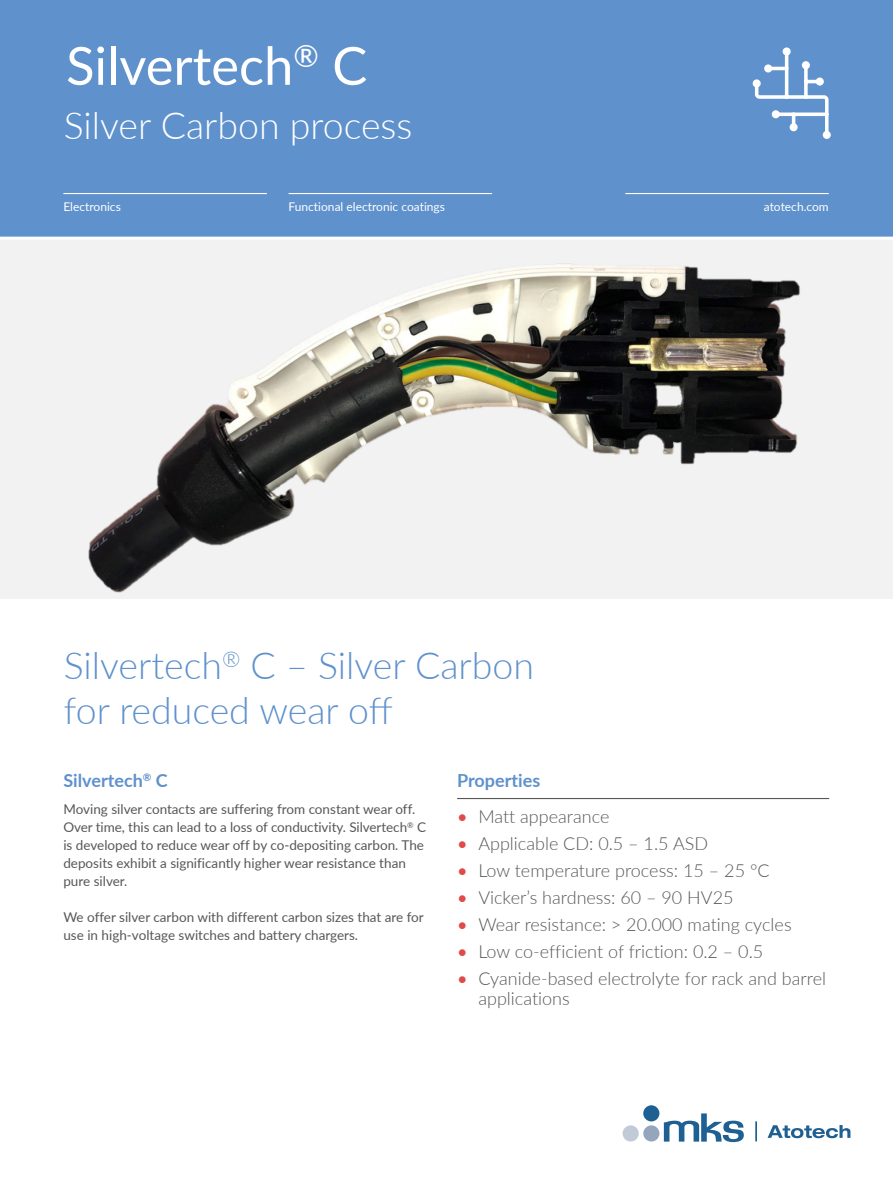
<style>
.page{position:relative;width:893px;height:1191px;background:#fff}
.page>*{position:absolute;margin:0;border:0;box-sizing:border-box;transform-origin:0 0}
.t1{font:52.5px "Lato";color:#fff}
.t2{font:300 37.5px "Lato";color:#5f91cc}
.t3{font:300 37.5px "Lato";color:#fff}
.t4{font:300 18px/19.5px "Lato";color:#575756}
.t5{font:700 18px "Lato";color:#5f91cc}
.t6{font:13.5px/18px "Lato";color:#575756}
.t7{font:12px "Lato";color:#fff}
.s1{font-weight:400;color:#e04a4b}
</style>
<div class="page">
<svg style="left:767px;top:1125px;width:83px;height:13px"></svg>
<div style="left:643px;top:1105px;width:16px;height:16px;background:#1f6092;border-radius:50%"></div>
<div style="left:643px;top:1125px;width:16px;height:16px;background:#95a6bc;border-radius:50%"></div>
<div style="left:623px;top:1125px;width:16px;height:16px;background:#c1cad6;border-radius:50%"></div>
<svg style="left:664px;top:1113px;width:80px;height:29px"></svg>
<hr style="left:755px;top:1121px;width:2px;height:20px;background:#1f6092">
<div style="left:0;top:238px;width:893px;height:360px;background:#f2f2f2"></div>
<div style="left:0;top:0;width:893px;height:238px;background:#5f91cc"></div>
<hr style="left:0;top:237px;width:893px;height:3px;background:#fff">
<svg style="left:753px;top:48px;width:76px;height:56px"></svg>
<div style="left:802px;top:61px;width:8px;height:8px;background:#fff;border-radius:50%"></div>
<div style="left:783px;top:47px;width:8px;height:9px;background:#fff;border-radius:50%"></div>
<div style="left:816px;top:78px;width:8px;height:8px;background:#fff;border-radius:50%"></div>
<div style="left:753px;top:79px;width:8px;height:8px;background:#fff;border-radius:50%"></div>
<div style="left:764px;top:64px;width:8px;height:8px;background:#fff;border-radius:50%"></div>
<hr style="left:457px;top:798px;width:372px;height:1px;background:#575756">
<img style="left:43px;top:104px;width:850px;height:495px">
<p class="t1" style="left:66px;top:28px;width:303px">Silvertech<sup>®</sup> C</p>
<p class="t3" style="left:64px;top:99px;width:350px">Silver Carbon process</p>
<p class="t7" style="left:63px;top:198px;width:59px">Electronics</p>
<p class="t7" style="left:289px;top:198px;width:158px">Functional electronic coatings</p>
<p class="t7" style="left:764px;top:198px;width:67px">atotech.com</p>
<p class="t2" style="left:64px;top:639px;width:472px">Silvertech<sup>®</sup> C – Silver Carbon</p>
<p class="t2" style="left:64px;top:684px;width:331px">for reduced wear off</p>
<p class="t5" style="left:63px;top:767px;width:106px">Silvertech<sup>®</sup> C</p>
<p class="t6" style="left:63px;top:800px;width:364px">Moving silver contacts are suffering from constant wear off.<br>Over time, this can lead to a loss of conductivity. Silvertech<sup>®</sup> C is developed to reduce wear off by co-depositing carbon. The deposits exhibit a significantly higher wear resistance than pure silver.</p>
<p class="t6" style="left:63px;top:908px;width:362px">We offer silver carbon with different carbon sizes that are for use in high-voltage switches and battery chargers.</p>
<p class="t5" style="left:457px;top:767px;width:85px">Properties</p>
<p class="t4" style="left:457px;top:806px;width:154px"><span class="s1">•</span> Matt appearance</p>
<p class="t4" style="left:457px;top:833px;width:253px"><span class="s1">•</span> Applicable CD: 0.5 – 1.5 ASD</p>
<p class="t4" style="left:457px;top:860px;width:314px"><span class="s1">•</span> Low temperature process: 15 – 25 °C</p>
<p class="t4" style="left:457px;top:887px;width:278px"><span class="s1">•</span> Vicker’s hardness: 60 – 90 HV25</p>
<p class="t4" style="left:457px;top:914px;width:336px"><span class="s1">•</span> Wear resistance: &gt; 20.000 mating cycles</p>
<p class="t4" style="left:457px;top:941px;width:308px"><span class="s1">•</span> Low co-efficient of friction: 0.2 – 0.5</p>
<p class="t4" style="left:478px;top:968px;width:349px;text-indent:-21px"><span class="s1">•</span> Cyanide-based electrolyte for rack and barrel applications</p>
</div>
